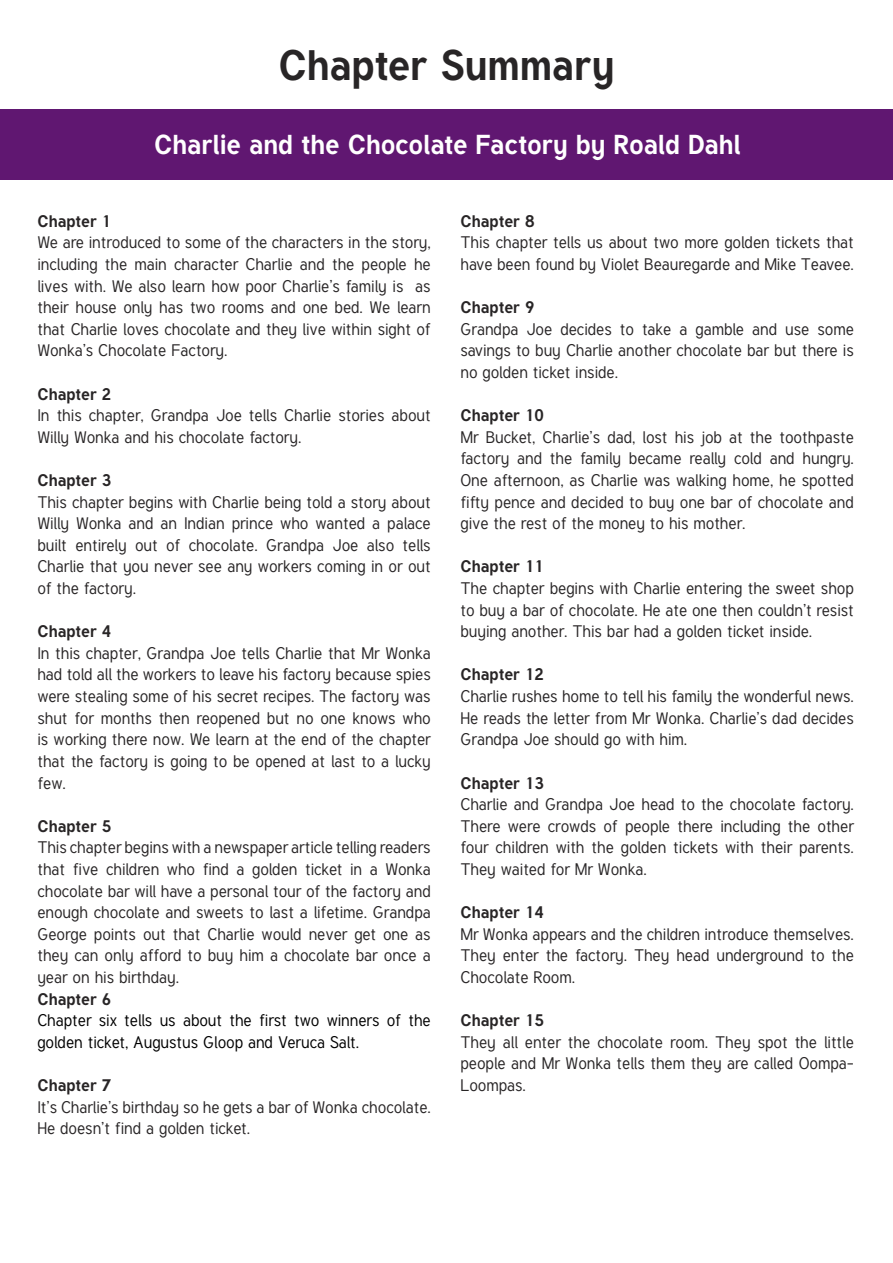
<style>
.page{position:relative;width:893px;height:1263px;background:#fff}
.page>*{position:absolute;margin:0;border:0;box-sizing:border-box;transform-origin:0 0}
.Heading_1{font:700 42px "Tuffy";letter-spacing:-.005em;color:#282526}
.Heading_2{font:700 27px "Tuffy";letter-spacing:-.005em;color:#fff}
.Adult_Body_Copy{font:16.5px/21.6px "Tuffy";color:#282526;text-align:justify}
.Heading_4{font:700 16.5px "Tuffy";color:#282526}
.Adult_Body_Copy-2{font:16.5px/21.6px "Tuffy";color:#000}
.Adult_Body_Copy-3{font:700 16.5px "Tuffy";color:#282526}
</style>
<div class="page">
<div style="left:0;top:109px;width:893px;height:71px;background:#601771"></div>
<p class="Heading_1" style="left:279px;top:32px;width:337px">Chapter Summary</p>
<p class="Heading_2" style="left:154px;top:123px;width:588px">Charlie and the Chocolate Factory by Roald Dahl</p>
<p class="Adult_Body_Copy-3" style="left:37px;top:208px;width:76px">Chapter 1</p>
<p class="Adult_Body_Copy" style="left:37px;top:232px;width:395px">We are introduced to some of the characters in the story, including the main character Charlie and the people he lives with. We also learn how poor Charlie’s family is as their house only has two rooms and one bed. We learn that Charlie loves chocolate and they live within sight of Wonka’s Chocolate Factory.</p>
<p class="Heading_4" style="left:37px;top:381px;width:76px">Chapter 2</p>
<p class="Adult_Body_Copy" style="left:37px;top:405px;width:395px">In this chapter, Grandpa Joe tells Charlie stories about<br>Willy Wonka and his chocolate factory.</p>
<p class="Heading_4" style="left:37px;top:467px;width:76px">Chapter 3</p>
<p class="Adult_Body_Copy" style="left:37px;top:491px;width:395px">This chapter begins with Charlie being told a story about Willy Wonka and an Indian prince who wanted a palace built entirely out of chocolate. Grandpa Joe also tells Charlie that you never see any workers coming in or out of the factory.</p>
<p class="Heading_4" style="left:37px;top:618px;width:76px">Chapter 4</p>
<p class="Adult_Body_Copy" style="left:37px;top:642px;width:395px">In this chapter, Grandpa Joe tells Charlie that Mr Wonka had told all the workers to leave his factory because spies were stealing some of his secret recipes. The factory was shut for months then reopened but no one knows who is working there now. We learn at the end of the chapter that the factory is going to be opened at last to a lucky few.</p>
<p class="Adult_Body_Copy-3" style="left:37px;top:813px;width:76px">Chapter 5</p>
<p class="Adult_Body_Copy" style="left:37px;top:837px;width:395px">This chapter begins with a newspaper article telling readers that five children who find a golden ticket in a Wonka chocolate bar will have a personal tour of the factory and enough chocolate and sweets to last a lifetime. Grandpa George points out that Charlie would never get one as they can only afford to buy him a chocolate bar once a year on his birthday.</p>
<p class="Adult_Body_Copy-3" style="left:37px;top:986px;width:76px">Chapter 6</p>
<p class="Adult_Body_Copy-2" style="left:37px;top:1010px;width:395px">Chapter six tells us about the first two winners of the golden ticket, Augustus Gloop and Veruca Salt.</p>
<p class="Heading_4" style="left:37px;top:1072px;width:76px">Chapter 7</p>
<p class="Adult_Body_Copy" style="left:37px;top:1096px;width:395px">It’s Charlie’s birthday so he gets a bar of Wonka chocolate.<br>He doesn’t find a golden ticket.</p>
<p class="Heading_4" style="left:460px;top:208px;width:76px">Chapter 8</p>
<p class="Adult_Body_Copy" style="left:460px;top:232px;width:395px">This chapter tells us about two more golden tickets that have been found by Violet Beauregarde and Mike Teavee.</p>
<p class="Heading_4" style="left:460px;top:294px;width:76px">Chapter 9</p>
<p class="Adult_Body_Copy" style="left:460px;top:318px;width:395px">Grandpa Joe decides to take a gamble and use some savings to buy Charlie another chocolate bar but there is no golden ticket inside.</p>
<p class="Heading_4" style="left:460px;top:402px;width:85px">Chapter 10</p>
<p class="Adult_Body_Copy" style="left:460px;top:426px;width:395px">Mr Bucket, Charlie’s dad, lost his job at the toothpaste factory and the family became really cold and hungry.<br>One afternoon, as Charlie was walking home, he spotted fifty pence and decided to buy one bar of chocolate and give the rest of the money to his mother.</p>
<p class="Heading_4" style="left:460px;top:554px;width:85px">Chapter 11</p>
<p class="Adult_Body_Copy" style="left:460px;top:578px;width:395px">The chapter begins with Charlie entering the sweet shop to buy a bar of chocolate. He ate one then couldn’t resist buying another. This bar had a golden ticket inside.</p>
<p class="Heading_4" style="left:460px;top:662px;width:85px">Chapter 12</p>
<p class="Adult_Body_Copy" style="left:460px;top:686px;width:395px">Charlie rushes home to tell his family the wonderful news.<br>He reads the letter from Mr Wonka. Charlie’s dad decides Grandpa Joe should go with him.</p>
<p class="Heading_4" style="left:460px;top:770px;width:85px">Chapter 13</p>
<p class="Adult_Body_Copy" style="left:460px;top:794px;width:395px">Charlie and Grandpa Joe head to the chocolate factory.<br>There were crowds of people there including the other four children with the golden tickets with their parents.<br>They waited for Mr Wonka.</p>
<p class="Heading_4" style="left:460px;top:899px;width:85px">Chapter 14</p>
<p class="Adult_Body_Copy" style="left:460px;top:923px;width:395px">Mr Wonka appears and the children introduce themselves.<br>They enter the factory. They head underground to the Chocolate Room.</p>
<p class="Heading_4" style="left:460px;top:1007px;width:85px">Chapter 15</p>
<p class="Adult_Body_Copy" style="left:460px;top:1031px;width:395px">They all enter the chocolate room. They spot the little people and Mr Wonka tells them they are called Oompa-Loompas.</p>
</div>
